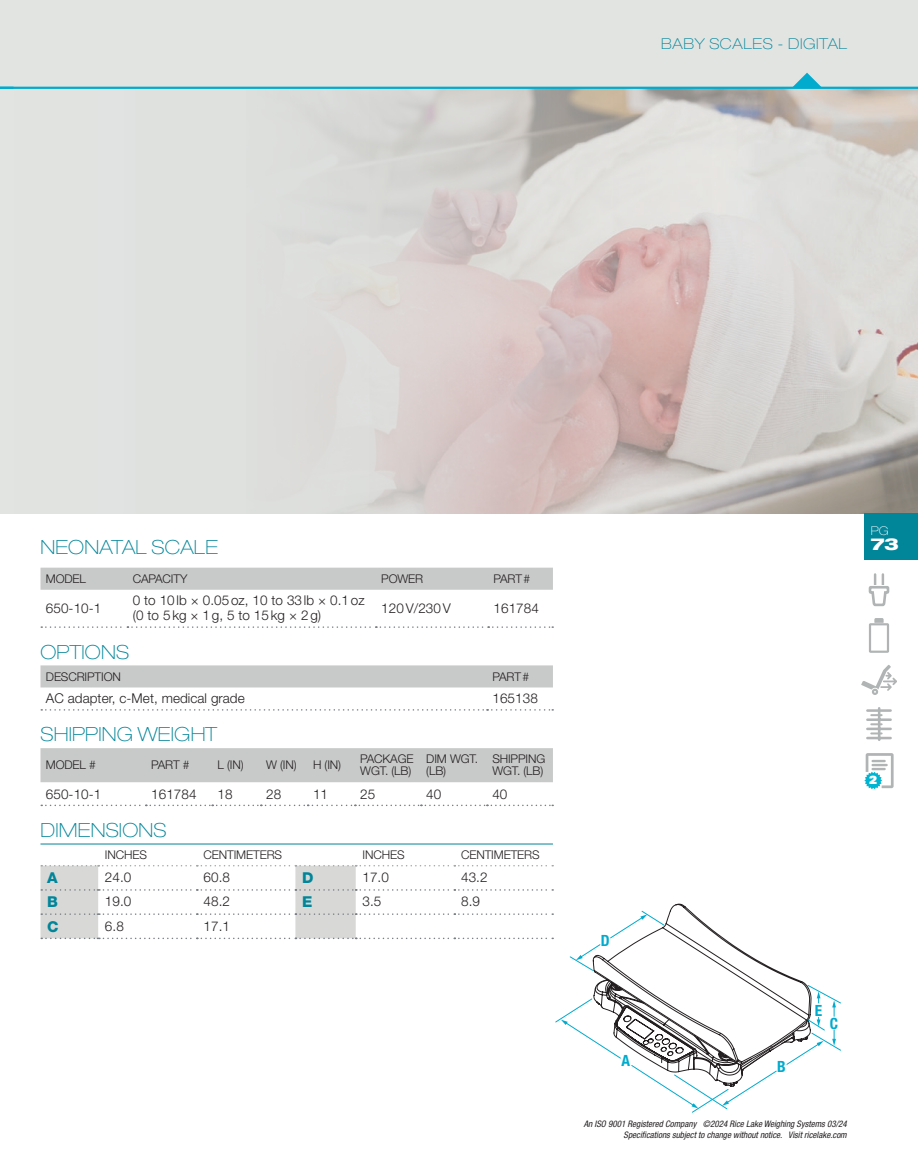
<style>
.page{position:relative;width:918px;height:1175px;background:#fff}
.page>*{position:absolute;margin:0;border:0;box-sizing:border-box;transform-origin:0 0}
.SubHead_Blue{font:100 expanded 19.5px "Helvetica Neue LT Std";letter-spacing:.01em;color:#008599}
.SubHead_Blue_with_Rule{font:100 expanded 19.5px "Helvetica Neue LT Std";letter-spacing:.01em;color:#008599}
.t1{font:800 expanded 16.5px "Helvetica Neue LT Std";color:#fff}
.t2{font:700 condensed 15.45px "Helvetica Neue LT Std";color:#00abcd}
.Highlights_TopRight{font:100 expanded 15px "Helvetica Neue LT Std";letter-spacing:.04em;color:#008599}
.Table_-_Dim_ABC{font:800 15px "Helvetica Neue LT Std";color:#008599}
.Info_-_Body_Copy{font:300 13.5px/15px "Helvetica Neue LT Std";letter-spacing:.005em;color:#231f20}
.Table_-_Dim_Number{font:300 13.5px "Helvetica Neue LT Std";letter-spacing:.005em;color:#231f20}
.Table_Head{font:300 12px/12px "Helvetica Neue LT Std";letter-spacing:-.01em;color:#231f20}
.t3{font:100 expanded 12px "Helvetica Neue LT Std";color:#fff}
.t4{font:11.25px "Univers LT Std X Black";color:#fff}
.t5{font:italic condensed 9px/10.5px "Helvetica Neue LT Std";color:#231f20;text-align:right}
</style>
<div class="page">
<div style="left:0;top:0;width:918px;height:88px;background:#e2e4e2"></div>
<div style="left:0;top:88px;width:918px;height:425px;background:#dfe1df"></div>
<svg style="left:868px;top:573px;width:22px;height:34px"></svg>
<svg style="left:869px;top:618px;width:20px;height:35px"></svg>
<svg style="left:861px;top:665px;width:36px;height:30px"></svg>
<hr style="left:867px;top:709px;width:24px;height:3px;background:#b1b4b5">
<svg style="left:871px;top:714px;width:11px;height:2px"></svg>
<svg style="left:871px;top:723px;width:11px;height:2px"></svg>
<svg style="left:871px;top:732px;width:11px;height:2px"></svg>
<hr style="left:867px;top:718px;width:24px;height:3px;background:#b1b4b5">
<hr style="left:867px;top:727px;width:24px;height:3px;background:#b1b4b5">
<hr style="left:867px;top:736px;width:24px;height:3px;background:#b1b4b5">
<hr style="left:878px;top:708px;width:2px;height:32px;background:#b1b4b5">
<svg style="left:864px;top:753px;width:30px;height:36px"></svg>
<img style="left:300px;top:89px;width:618px;height:424px">
<hr style="left:40px;top:843px;width:513px;height:1px;background:#008599">
<div style="left:40px;top:567px;width:513px;height:22px;background:#c8c9c9"></div>
<svg style="left:41px;top:626px;width:512px;height:2px"></svg>
<div style="left:40px;top:665px;width:513px;height:22px;background:#c8c9c9"></div>
<svg style="left:41px;top:709px;width:512px;height:1px"></svg>
<div style="left:40px;top:748px;width:513px;height:34px;background:#c8c9c9"></div>
<svg style="left:41px;top:804px;width:512px;height:2px"></svg>
<svg style="left:40px;top:865px;width:801px;height:248px"></svg>
<div style="left:864px;top:513px;width:54px;height:47px;background:#008599"></div>
<svg style="left:792px;top:73px;width:30px;height:14px"></svg>
<hr style="left:0;top:87px;width:918px;height:2px;background:#00abcd">
<p class="Highlights_TopRight" style="left:661px;top:35px;width:188px">BABY SCALES - DIGITAL</p>
<p class="SubHead_Blue" style="left:40px;top:535px;width:179px">NEONATAL SCALE</p>
<p class="Table_Head" style="left:46px;top:572px;width:42px">MODEL</p>
<p class="Table_Head" style="left:133px;top:572px;width:56px">CAPACITY</p>
<p class="Table_Head" style="left:381px;top:572px;width:43px">POWER</p>
<p class="Table_Head" style="left:494px;top:572px;width:38px">PART#</p>
<p class="Info_-_Body_Copy" style="left:46px;top:600px;width:57px">650-10-1</p>
<p class="Info_-_Body_Copy" style="left:133px;top:593px;width:233px">0 to 10lb × 0.05oz, 10 to 33lb × 0.1oz (0 to 5kg × 1g, 5 to 15kg × 2g)</p>
<p class="Info_-_Body_Copy" style="left:381px;top:600px;width:71px">120V/230V</p>
<p class="Info_-_Body_Copy" style="left:494px;top:600px;width:47px">161784</p>
<p class="SubHead_Blue" style="left:40px;top:640px;width:90px">OPTIONS</p>
<p class="Table_Head" style="left:46px;top:670px;width:77px">DESCRIPTION</p>
<p class="Table_Head" style="left:492px;top:670px;width:38px">PART#</p>
<p class="Info_-_Body_Copy" style="left:46px;top:690px;width:200px">AC adapter, c-Met, medical grade</p>
<p class="Info_-_Body_Copy" style="left:492px;top:690px;width:47px">165138</p>
<p class="SubHead_Blue" style="left:40px;top:723px;width:178px">SHIPPING WEIGHT</p>
<p class="Table_Head" style="left:46px;top:759px;width:51px">MODEL #</p>
<p class="Table_Head" style="left:151px;top:759px;width:40px">PART #</p>
<p class="Table_Head" style="left:218px;top:759px;width:28px">L (IN)</p>
<p class="Table_Head" style="left:266px;top:759px;width:32px">W (IN)</p>
<p class="Table_Head" style="left:313px;top:759px;width:30px">H (IN)</p>
<p class="Table_Head" style="left:360px;top:753px;width:55px">PACKAGE<br>WGT. (LB)</p>
<p class="Table_Head" style="left:426px;top:753px;width:53px">DIM WGT. (LB)</p>
<p class="Table_Head" style="left:492px;top:753px;width:54px">SHIPPING<br>WGT. (LB)</p>
<p class="Info_-_Body_Copy" style="left:46px;top:786px;width:57px">650-10-1</p>
<p class="Info_-_Body_Copy" style="left:151px;top:786px;width:47px">161784</p>
<p class="Info_-_Body_Copy" style="left:218px;top:786px;width:17px">18</p>
<p class="Info_-_Body_Copy" style="left:266px;top:786px;width:17px">28</p>
<p class="Info_-_Body_Copy" style="left:313px;top:786px;width:17px">11</p>
<p class="Info_-_Body_Copy" style="left:360px;top:786px;width:17px">25</p>
<p class="Info_-_Body_Copy" style="left:426px;top:786px;width:17px">40</p>
<p class="Info_-_Body_Copy" style="left:492px;top:786px;width:17px">40</p>
<p class="SubHead_Blue_with_Rule" style="left:40px;top:818px;width:127px">DIMENSIONS</p>
<p class="Table_Head" style="left:105px;top:848px;width:44px">INCHES</p>
<p class="Table_Head" style="left:204px;top:848px;width:80px">CENTIMETERS</p>
<p class="Table_Head" style="left:362px;top:848px;width:44px">INCHES</p>
<p class="Table_Head" style="left:461px;top:848px;width:80px">CENTIMETERS</p>
<p class="Table_-_Dim_ABC" style="left:47px;top:869px;width:12px">A</p>
<p class="Table_-_Dim_Number" style="left:105px;top:869px;width:28px">24.0</p>
<p class="Table_-_Dim_Number" style="left:204px;top:869px;width:28px">60.8</p>
<p class="Table_-_Dim_ABC" style="left:302px;top:869px;width:13px">D</p>
<p class="Table_-_Dim_Number" style="left:362px;top:869px;width:28px">17.0</p>
<p class="Table_-_Dim_Number" style="left:461px;top:869px;width:28px">43.2</p>
<p class="Table_-_Dim_ABC" style="left:47px;top:893px;width:12px">B</p>
<p class="Table_-_Dim_Number" style="left:105px;top:893px;width:28px">19.0</p>
<p class="Table_-_Dim_Number" style="left:204px;top:893px;width:28px">48.2</p>
<p class="Table_-_Dim_ABC" style="left:302px;top:893px;width:12px">E</p>
<p class="Table_-_Dim_Number" style="left:362px;top:893px;width:20px">3.5</p>
<p class="Table_-_Dim_Number" style="left:461px;top:893px;width:20px">8.9</p>
<p class="Table_-_Dim_ABC" style="left:47px;top:917px;width:13px">C</p>
<p class="Table_-_Dim_Number" style="left:105px;top:917px;width:20px">6.8</p>
<p class="Table_-_Dim_Number" style="left:204px;top:917px;width:28px">17.1</p>
<p class="t3" style="left:871px;top:524px;width:20px">PG</p>
<h2 class="t1" style="left:871px;top:534px;width:30px">73</h2>
<p class="t4" style="left:869px;top:773px;width:9px">2</p>
<p class="t2" style="left:601px;top:931px;width:10px">D</p>
<p class="t2" style="left:622px;top:1051px;width:10px">A</p>
<p class="t2" style="left:777px;top:1057px;width:10px">B</p>
<p class="t2" style="left:815px;top:1001px;width:9px">E</p>
<p class="t2" style="left:830px;top:1014px;width:10px">C</p>
<p class="t5" style="left:584px;top:1119px;width:265px">An ISO 9001 Registered Company ©2024 Rice Lake Weighing Systems 03/24<br>Specifications subject to change without notice. Visit ricelake.com</p>
</div>
